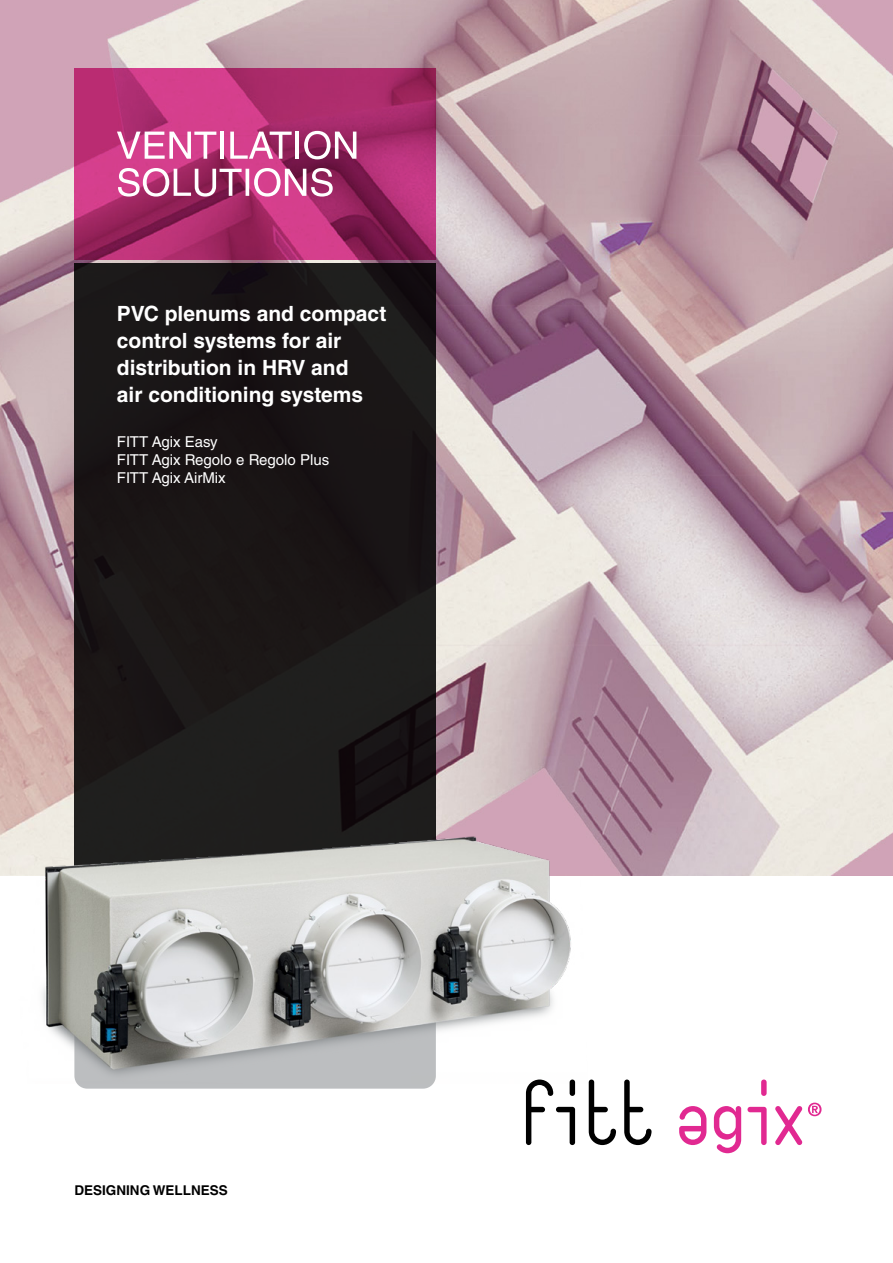
<style>
.page{position:relative;width:893px;height:1263px;background:#fff}
.page>*{position:absolute;margin:0;border:0;box-sizing:border-box;transform-origin:0 0}
.t1{font:700 21px/27px "Helvetica LT Std";color:#fff}
.t2{font:15px/18px "Helvetica LT Std";color:#fff}
.t3{font:700 13.5px "Helvetica LT Std";color:#000}
</style>
<div class="page">
<img style="left:0;top:0;width:893px;height:875px">
<svg style="left:74px;top:68px;width:362px;height:191px;background:#ad2d6e"></svg>
<div style="left:74px;top:264px;width:362px;height:612px;background:#1a1616"></div>
<svg style="left:117px;top:132px;width:99px;height:27px"></svg>
<hr style="left:220px;top:132px;width:4px;height:27px;background:#fff">
<svg style="left:230px;top:132px;width:62px;height:27px"></svg>
<hr style="left:296px;top:132px;width:3px;height:27px;background:#fff">
<svg style="left:304px;top:131px;width:52px;height:28px"></svg>
<svg style="left:118px;top:168px;width:215px;height:29px"></svg>
<svg style="left:642px;top:1107px;width:9px;height:38px"></svg>
<svg style="left:679px;top:1106px;width:27px;height:39px"></svg>
<svg style="left:714px;top:1106px;width:27px;height:47px"></svg>
<svg style="left:747px;top:1079px;width:20px;height:66px"></svg>
<svg style="left:775px;top:1106px;width:27px;height:39px"></svg>
<svg style="left:808px;top:1102px;width:13px;height:14px"></svg>
<img style="left:0;top:820px;width:642px;height:326px">
<p class="t1" style="left:117px;top:300px;width:271px">PVC plenums and compact control systems for air distribution in HRV and<br>air conditioning systems</p>
<p class="t2" style="left:117px;top:433px;width:214px">FITT Agix Easy<br>FITT Agix Regolo e Regolo Plus<br>FITT Agix AirMix</p>
<p class="t3" style="left:74px;top:1182px;width:155px">DESIGNING WELLNESS</p>
</div>
